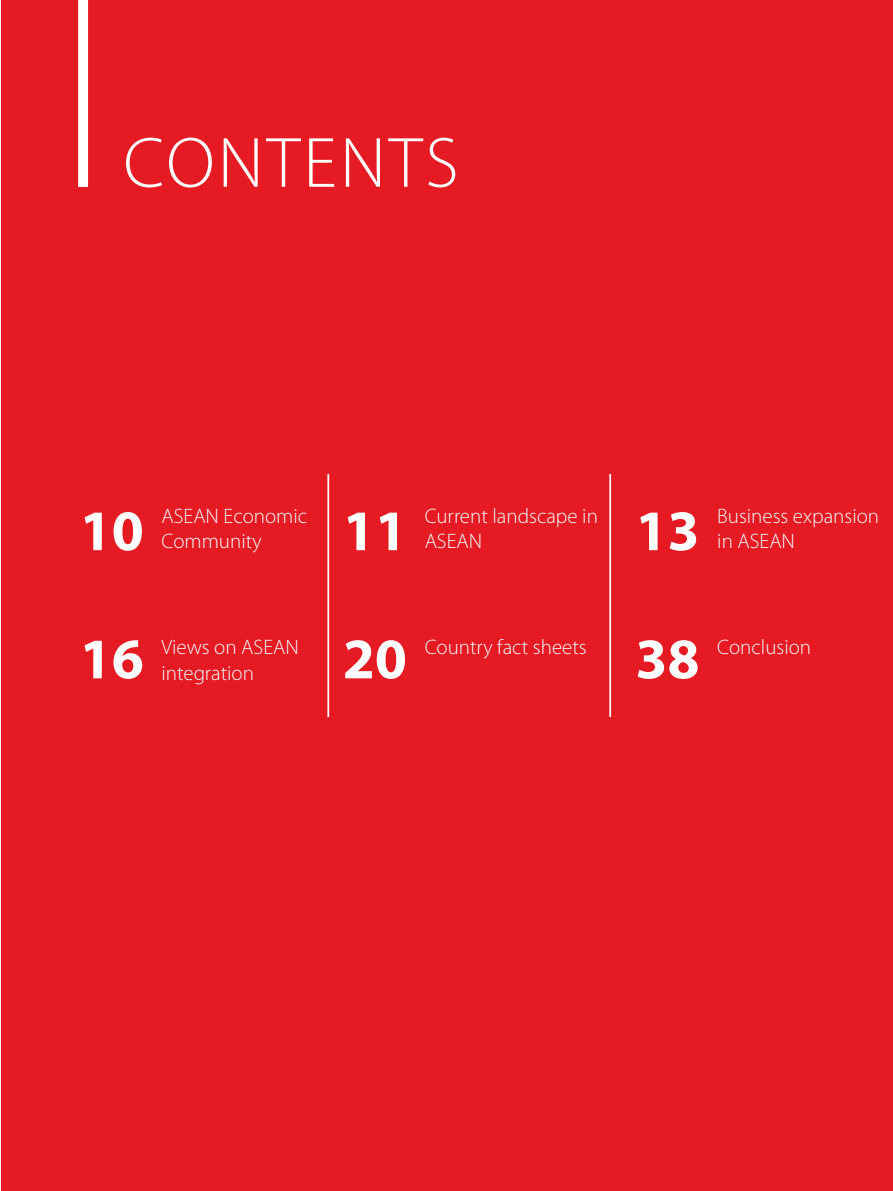
<style>
.page{position:relative;width:893px;height:1191px;background:#fff}
.page>*{position:absolute;margin:0;border:0;box-sizing:border-box;transform-origin:0 0}
.t1{font:300 71.75px "Myriad Pro";letter-spacing:.045em;color:#fff}
.t2{font:700 57.75px "Myriad Pro";color:#fff}
.t3{font:300 21px/25.2px "Myriad Pro";color:#f0f9fb}
</style>
<div class="page">
<div style="left:2px;top:0;width:891px;height:1191px;background:#e51a23"></div>
<hr style="left:327px;top:474px;width:2px;height:243px;background:#fff">
<div style="left:78px;top:0;width:10px;height:187px;background:#fff"></div>
<hr style="left:609px;top:474px;width:2px;height:243px;background:#fff">
<h1 class="t1" style="left:123px;top:123px;width:337px">CONTENTS</h1>
<h2 class="t2" style="left:80px;top:493px;width:66px">10</h2>
<p class="t3" style="left:162px;top:503px;width:147px">ASEAN Economic<br>Community</p>
<h2 class="t2" style="left:343px;top:493px;width:66px">11</h2>
<p class="t3" style="left:425px;top:503px;width:175px">Current landscape in<br>ASEAN</p>
<h2 class="t2" style="left:635px;top:493px;width:66px">13</h2>
<p class="t3" style="left:717px;top:503px;width:163px">Business expansion in ASEAN</p>
<h2 class="t2" style="left:80px;top:621px;width:66px">16</h2>
<p class="t3" style="left:162px;top:635px;width:139px">Views on ASEAN integration</p>
<h2 class="t2" style="left:343px;top:621px;width:66px">20</h2>
<p class="t3" style="left:425px;top:635px;width:164px">Country fact sheets</p>
<h2 class="t2" style="left:635px;top:621px;width:66px">38</h2>
<p class="t3" style="left:717px;top:635px;width:95px">Conclusion</p>
</div>
